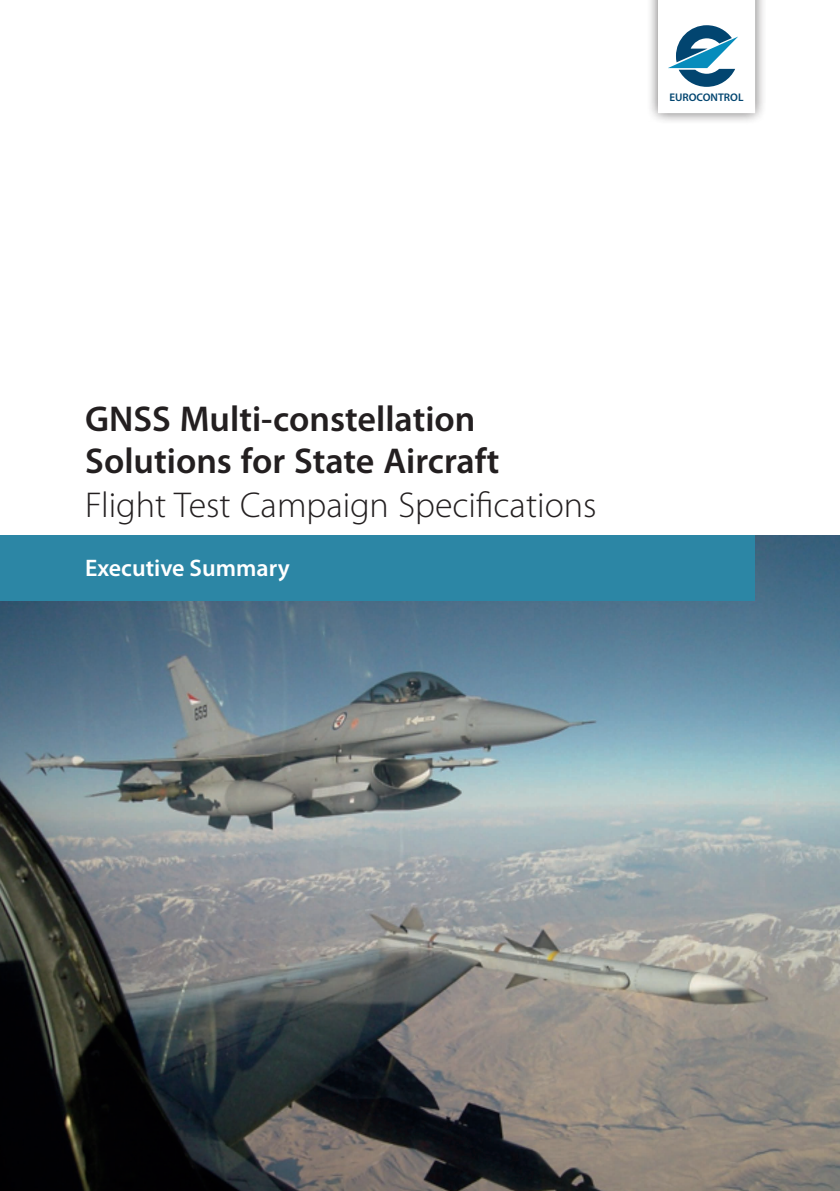
<style>
.page{position:relative;width:840px;height:1191px;background:#fff}
.page>*{position:absolute;margin:0;border:0;box-sizing:border-box;transform-origin:0 0}
.t1{font:600 36px/42px "Myriad Pro";color:#231f20}
.t2{font:300 36px "Myriad Pro";color:#231f20}
.t3{font:600 24px "Myriad Pro";color:#fff}
.t4{font:600 11px "Myriad Pro";color:#024570}
</style>
<div class="page">
<img style="left:0;top:535px;width:839px;height:656px">
<div style="left:0;top:535px;width:754px;height:66px;background:#2c86a5"></div>
<div style="left:646px;top:0;width:120px;height:125px;background:#231f20;opacity:.7"></div>
<svg style="left:658px;top:0;width:96px;height:113px"></svg>
<p class="t4" style="left:669px;top:92px;width:76px">EUROCONTROL</p>
<p class="t1" style="left:85px;top:398px;width:415px">GNSS Multi-constellation<br>Solutions for State Aircraft</p>
<p class="t2" style="left:85px;top:485px;width:512px">Flight Test Campaign Specifications</p>
<p class="t3" style="left:85px;top:554px;width:206px">Executive Summary</p>
</div>
